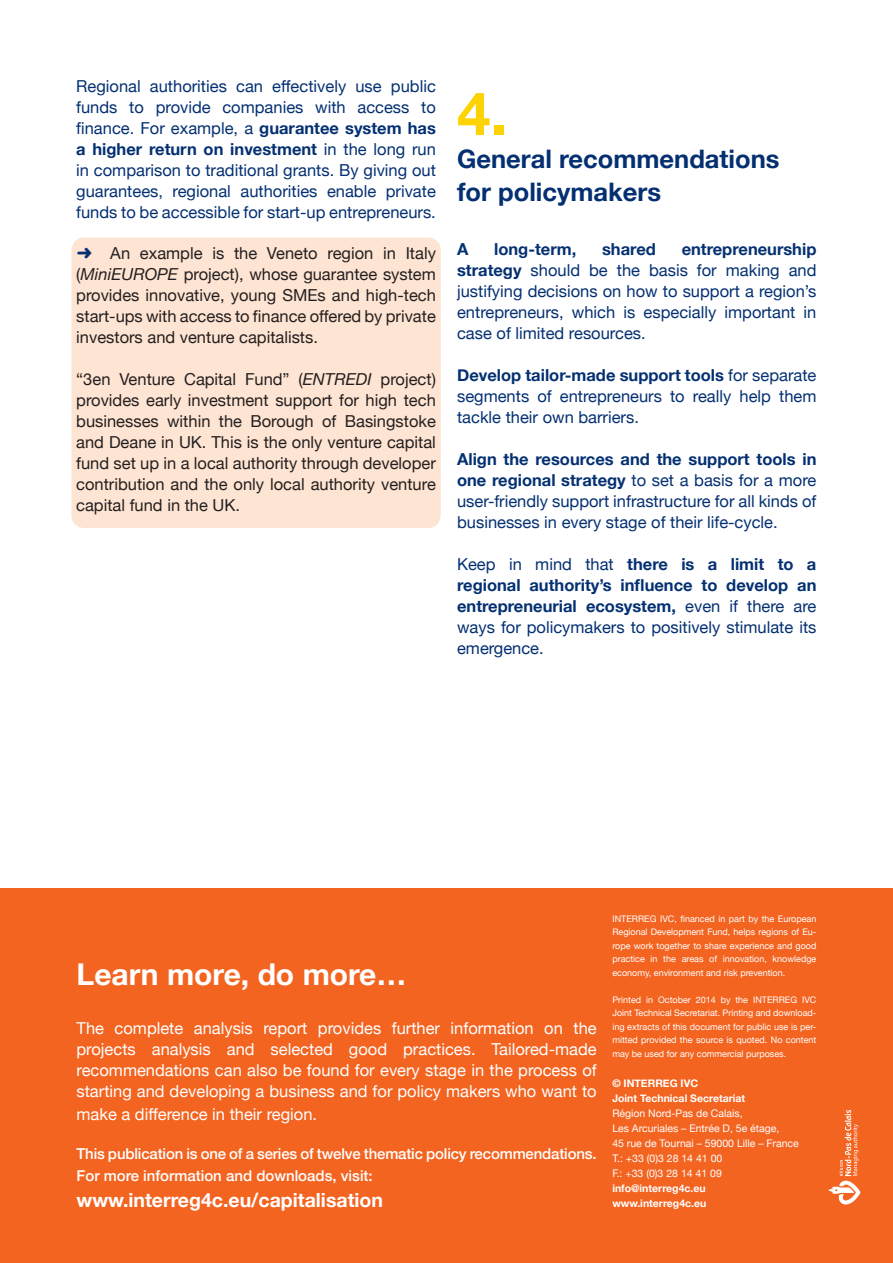
<style>
.page{position:relative;width:893px;height:1263px;background:#fff}
.page>*{position:absolute;margin:0;border:0;box-sizing:border-box;transform-origin:0 0}
.t1{font:700 60px "Helvetica Neue";color:#fed304}
.t2{font:700 30px "Helvetica Neue";color:#fff}
.t3{font:700 25.5px/33px "Helvetica Neue";color:#043072}
.t4{font:700 19.5px "Helvetica Neue";color:#fff}
.t5{font:16.5px/21px "Helvetica Neue";color:#043072;text-align:justify}
.t6{font:16.5px/21px "Helvetica Neue";color:#231f20;text-align:justify}
.t7{font:16.5px/21px "Helvetica Neue";color:#fff;text-align:justify}
.t8{font:700 16.5px "Helvetica Neue";color:#043072}
.t9{font:500 15px/22.5px "Helvetica Neue";letter-spacing:-.01em;color:#fff}
.t10{font:10.5px/15px "Helvetica Neue";color:#fff}
.t11{font:700 10.5px/15px "Helvetica Neue";color:#fff}
.t12{font:9px/13.5px "Helvetica Neue";color:#fff;text-align:justify}
.s1{font-weight:700}
.s2{font-family:"MS Mincho";color:#043072}
.s3{font-style:italic}
</style>
<div class="page">
<div style="left:71px;top:238px;width:370px;height:290px;background:#fee4d2;border-radius:13px"></div>
<div style="left:0;top:888px;width:893px;height:375px;background:#f36421"></div>
<svg style="left:828px;top:1110px;width:32px;height:95px"></svg>
<p class="t5" style="left:76px;top:77px;width:361px">Regional authorities can effectively use public funds to provide companies with access to finance. For example, a <span class="s1">guarantee system has a higher return on investment</span> in the long run in comparison to traditional grants. By giving out guarantees, regional authorities enable private funds to be accessible for start-up entrepreneurs.</p>
<p class="t6" style="left:76px;top:243px;width:361px"><span class="s2">➜</span> An example is the Veneto region in Italy (<span class="s3">MiniEUROPE</span> project), whose guarantee system provides innovative, young SMEs and high-tech start-ups with access to finance offered by private investors and venture capitalists.</p>
<p class="t6" style="left:76px;top:369px;width:361px">“3en Venture Capital Fund” (<span class="s3">ENTREDI</span> project) provides early investment support for high tech businesses within the Borough of Basingstoke and Deane in UK. This is the only venture capital fund set up in a local authority through developer contribution and the only local authority venture capital fund in the UK.</p>
<h1 class="t1" style="left:457px;top:67px;width:52px">4.</h1>
<h3 class="t3" style="left:457px;top:143px;width:324px">General recommendations for policymakers</h3>
<p class="t8" style="left:457px;top:236px;width:13px">A</p>
<p class="t8" style="left:494px;top:236px;width:84px">long-term,</p>
<p class="t8" style="left:602px;top:236px;width:55px">shared</p>
<p class="t5" style="left:457px;top:240px;width:361px;text-indent:225px"><span class="s1">entrepreneurship strategy</span> should be the basis for making and justifying decisions on how to support a region’s entrepreneurs, which is especially important in case of limited resources.</p>
<p class="t5" style="left:457px;top:366px;width:361px"><span class="s1">Develop tailor-made support tools</span> for separate segments of entrepreneurs to really help them tackle their own barriers.</p>
<p class="t5" style="left:457px;top:450px;width:361px"><span class="s1">Align the resources and the support tools in one regional strategy</span> to set a basis for a more user-friendly support infrastructure for all kinds of businesses in every stage of their life-cycle.</p>
<p class="t5" style="left:457px;top:555px;width:361px">Keep in mind that <span class="s1">there is a limit to a regional authority’s influence to develop an entrepreneurial ecosystem,</span> even if there are ways for policymakers to positively stimulate its emergence.</p>
<h2 class="t2" style="left:77px;top:950px;width:331px">Learn more, do more…</h2>
<p class="t7" style="left:77px;top:1019px;width:522px">The complete analysis report provides further information on the projects analysis and selected good practices. Tailored-made recommendations can also be found for every stage in the process of starting and developing a business and for policy makers who want to</p>
<p class="t7" style="left:77px;top:1104px;width:242px">make a difference in their region.</p>
<p class="t9" style="left:77px;top:1141px;width:522px">This publication is one of a series of twelve thematic policy recommendations.<br>For more information and downloads, visit:</p>
<p class="t4" style="left:77px;top:1184px;width:308px">www.interreg4c.eu/capitalisation</p>
<p class="t12" style="left:612px;top:912px;width:206px">INTERREG IVC, financed in part by the European Regional Development Fund, helps regions of Eu&shy;rope work together to share experience and good practice in the areas of innovation, knowledge economy, environment and risk prevention.</p>
<p class="t12" style="left:612px;top:993px;width:206px">Printed in October 2014 by the INTERREG IVC Joint Technical Secretariat. Printing and download&shy;ing extracts of this document for public use is per&shy;mitted provided the source is quoted. No content may be used for any commercial purposes.</p>
<p class="t11" style="left:612px;top:1076px;width:134px">© INTERREG IVC<br>Joint Technical Secretariat</p>
<p class="t10" style="left:612px;top:1106px;width:188px">Région Nord-Pas de Calais,<br>Les Arcuriales – Entrée D, 5e étage,<br>45 rue de Tournai – 59000 Lille – France<br>T.: +33 (0)3 28 14 41 00<br>F.: +33 (0)3 28 14 41 09</p>
<p class="t11" style="left:612px;top:1181px;width:96px">info@interreg4c.eu www.interreg4c.eu</p>
</div>
